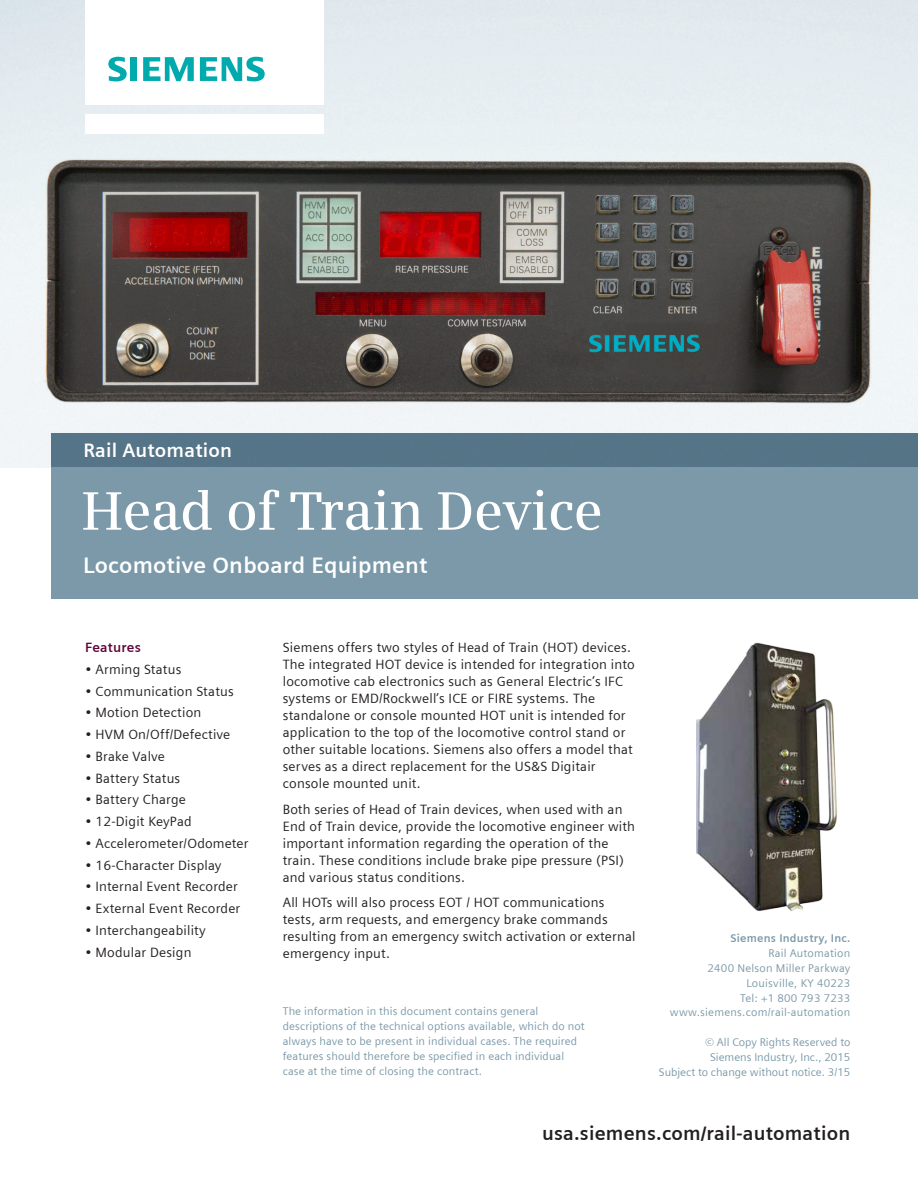
<style>
.page{position:relative;width:918px;height:1188px;background:#fff}
.page>*{position:absolute;margin:0;border:0;box-sizing:border-box;transform-origin:0 0}
._01__Headline__36pt{font:600 54px "Siemens Serif";letter-spacing:-.01em;color:#fff}
._01__Subline__15pt_6{font:700 22.5px "Siemens Sans";letter-spacing:.01em;color:#fff}
._03__URL_sector_clai{font:700 19.5px "Siemens Sans";letter-spacing:.01em;color:#231f20}
.t1{font:700 19.5px "Siemens Sans";letter-spacing:.01em;color:#fff}
._04__Copy___9pt_4mm{font:13.5px/17px "Siemens Sans";letter-spacing:.015em;color:#231f20}
._04__Headline_paragr{font:700 13.5px "Siemens Sans";letter-spacing:.015em;color:#60053a}
._06__Captions___7_5p{font:11.25px/14.9px "Siemens Sans";letter-spacing:.01em;color:#7b99a9;text-align:right}
._06__Captions___7_5p-2{font:700 11.25px "Siemens Sans";letter-spacing:.02em;color:#7b99a9}
</style>
<div class="page">
<img style="left:0;top:109px;width:918px;height:352px">
<div style="left:85px;top:114px;width:238px;height:19px;background:#fff"></div>
<svg style="left:108px;top:57px;width:19px;height:24px"></svg>
<div style="left:130px;top:57px;width:7px;height:24px;background:#00aaad"></div>
<svg style="left:143px;top:57px;width:51px;height:24px"></svg>
<svg style="left:200px;top:57px;width:65px;height:24px"></svg>
<div style="left:51px;top:433px;width:867px;height:34px;background:#557587"></div>
<div style="left:51px;top:467px;width:867px;height:131px;background:#7b99a9"></div>
<img style="left:697px;top:642px;width:140px;height:269px">
<p class="t1" style="left:83px;top:439px;width:150px">Rail Automation</p>
<p class="_01__Headline__36pt" style="left:82px;top:479px;width:523px">Head of Train Device</p>
<p class="_01__Subline__15pt_6" style="left:83px;top:552px;width:346px">Locomotive Onboard Equipment</p>
<p class="_04__Headline_paragr" style="left:85px;top:640px;width:57px">Features</p>
<p class="_04__Copy___9pt_4mm" style="left:85px;top:661px;width:98px">• Arming Status</p>
<p class="_04__Copy___9pt_4mm" style="left:85px;top:683px;width:150px">• Communication Status</p>
<p class="_04__Copy___9pt_4mm" style="left:85px;top:704px;width:118px">• Motion Detection</p>
<p class="_04__Copy___9pt_4mm" style="left:85px;top:726px;width:147px">• HVM On/Off/Defective</p>
<p class="_04__Copy___9pt_4mm" style="left:85px;top:748px;width:81px">• Brake Valve</p>
<p class="_04__Copy___9pt_4mm" style="left:85px;top:770px;width:97px">• Battery Status</p>
<p class="_04__Copy___9pt_4mm" style="left:85px;top:791px;width:102px">• Battery Charge</p>
<p class="_04__Copy___9pt_4mm" style="left:85px;top:813px;width:108px">• 12-Digit KeyPad</p>
<p class="_04__Copy___9pt_4mm" style="left:85px;top:835px;width:165px">• Accelerometer/Odometer</p>
<p class="_04__Copy___9pt_4mm" style="left:85px;top:857px;width:138px">• 16-Character Display</p>
<p class="_04__Copy___9pt_4mm" style="left:85px;top:878px;width:154px">• Internal Event Recorder</p>
<p class="_04__Copy___9pt_4mm" style="left:85px;top:900px;width:157px">• External Event Recorder</p>
<p class="_04__Copy___9pt_4mm" style="left:85px;top:922px;width:122px">• Interchangeability</p>
<p class="_04__Copy___9pt_4mm" style="left:85px;top:944px;width:108px">• Modular Design</p>
<p class="_04__Copy___9pt_4mm" style="left:283px;top:639px;width:354px">Siemens offers two styles of Head of Train (HOT) devices.<br>The integrated HOT device is intended for integration into locomotive cab electronics such as General Electric’s IFC systems or EMD/Rockwell’s ICE or FIRE systems. The standalone or console mounted HOT unit is intended for application to the top of the locomotive control stand or other suitable locations. Siemens also offers a model that serves as a direct replacement for the US&amp;S Digitair console mounted unit.</p>
<p class="_04__Copy___9pt_4mm" style="left:283px;top:801px;width:354px">Both series of Head of Train devices, when used with an End of Train device, provide the locomotive engineer with important information regarding the operation of the train. These conditions include brake pipe pressure (PSI) and various status conditions.</p>
<p class="_04__Copy___9pt_4mm" style="left:283px;top:894px;width:354px">All HOTs will also process EOT / HOT communications tests, arm requests, and emergency brake commands resulting from an emergency switch activation or external emergency input.</p>
<p class="_06__Captions___7_5p" style="left:283px;top:1004px;width:303px;text-align:left">The information in this document contains general descriptions of the technical options available, which do not always have to be present in individual cases. The required features should therefore be specified in each individual case at the time of closing the contract.</p>
<p class="_06__Captions___7_5p-2" style="left:730px;top:932px;width:121px">Siemens Industry, Inc.</p>
<p class="_06__Captions___7_5p" style="left:768px;top:946px;width:84px">Rail Automation</p>
<p class="_06__Captions___7_5p" style="left:708px;top:961px;width:144px">2400 Nelson Miller Parkway</p>
<p class="_06__Captions___7_5p" style="left:746px;top:975px;width:105px">Louisville, KY 40223</p>
<p class="_06__Captions___7_5p" style="left:740px;top:990px;width:112px">Tel: +1 800 793 7233</p>
<p class="_06__Captions___7_5p" style="left:670px;top:1005px;width:182px">www.siemens.com/rail-automation</p>
<p class="_06__Captions___7_5p" style="left:659px;top:1035px;width:193px">© All Copy Rights Reserved to<br>Siemens Industry, Inc., 2015<br>Subject to change without notice. 3/15</p>
<p class="_03__URL_sector_clai" style="left:542px;top:1122px;width:310px">usa.siemens.com/rail-automation</p>
</div>
